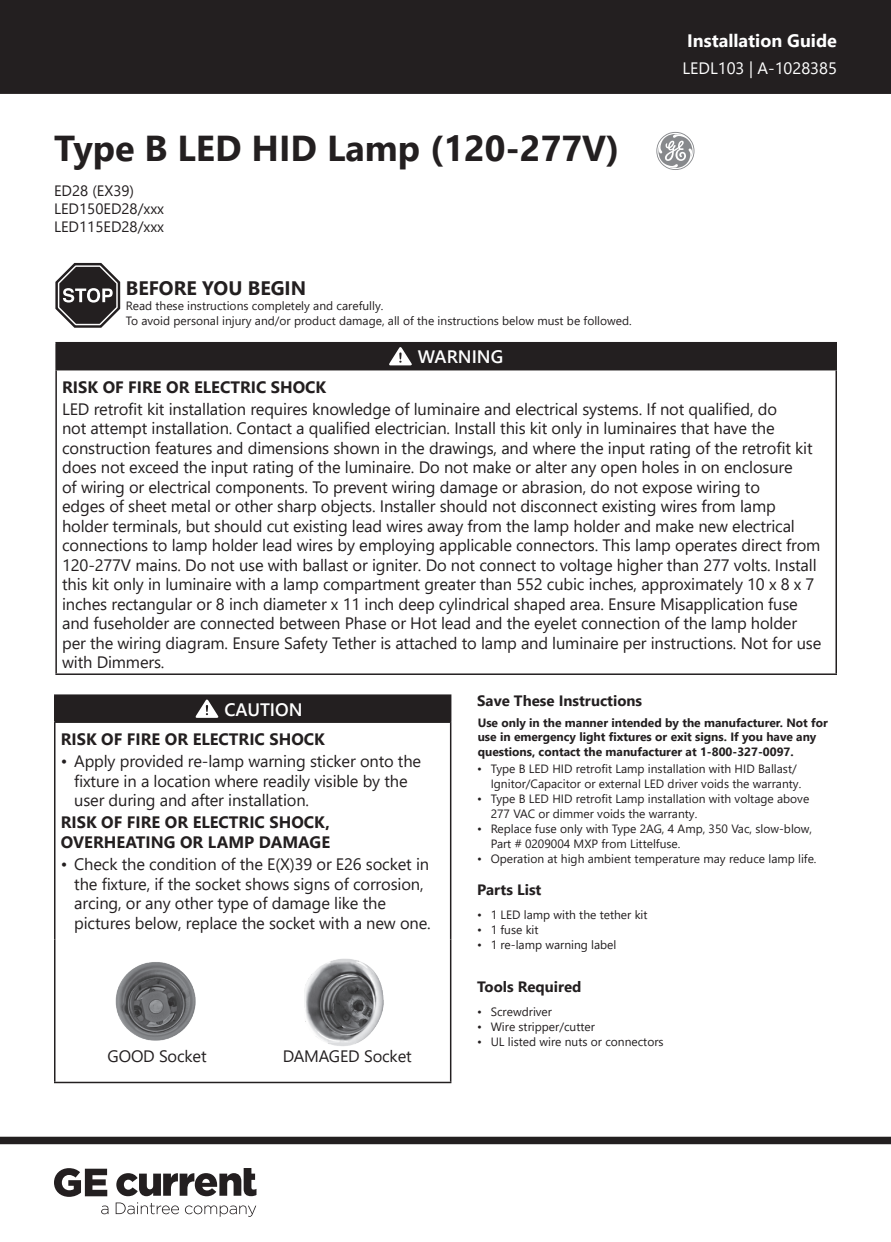
<style>
.page{position:relative;width:891px;height:1242px;background:#fff}
.page>*{position:absolute;margin:0;border:0;box-sizing:border-box;transform-origin:0 0}
.t1{font:700 36px "Segoe UI";color:#231f20}
.t2{font:700 19.5px "Segoe UI";color:#231f20}
.t3{font:700 18px "Segoe UI";color:#fff}
.t4{font:600 18px "Segoe UI";color:#fff}
.t5{font:16.5px/19.5px "Segoe UI";letter-spacing:-.01em;color:#231f20}
.t6{font:700 16.5px/19.5px "Segoe UI";color:#231f20}
.t7{font:16.5px "Segoe UI";color:#fff}
.t8{font:700 15px "Segoe UI";color:#231f20}
.t9{font:15px "Segoe UI";color:#231f20}
.t10{font:12px/15px "Segoe UI";color:#231f20}
.t11{font:700 12px/14.4px "Segoe UI";color:#231f20}
</style>
<div class="page">
<div style="left:0;top:1137px;width:891px;height:7px;background:#231f20"></div>
<svg style="left:101px;top:1206px;width:7px;height:8px"></svg>
<svg style="left:116px;top:1202px;width:63px;height:12px"></svg>
<svg style="left:185px;top:1205px;width:71px;height:12px"></svg>
<svg style="left:54px;top:1168px;width:53px;height:29px"></svg>
<svg style="left:116px;top:1168px;width:140px;height:28px"></svg>
<div style="left:0;top:0;width:891px;height:94px;background:#231f20"></div>
<svg style="left:55px;top:262px;width:66px;height:66px"></svg>
<div style="left:56px;top:343px;width:780px;height:27px;background:#231f20"></div>
<hr style="left:55px;top:342px;width:782px;height:1px;background:#231f20">
<hr style="left:55px;top:343px;width:2px;height:26px;background:#231f20">
<svg style="left:836px;top:343px;width:1px;height:26px"></svg>
<hr style="left:55px;top:370px;width:2px;height:303px;background:#231f20">
<hr style="left:836px;top:370px;width:1px;height:303px;background:#231f20">
<hr style="left:55px;top:673px;width:782px;height:2px;background:#231f20">
<hr style="left:55px;top:369px;width:782px;height:1px;background:#231f20">
<svg style="left:389px;top:347px;width:23px;height:18px"></svg>
<div style="left:55px;top:695px;width:396px;height:27px;background:#231f20"></div>
<hr style="left:54px;top:694px;width:397px;height:2px;background:#231f20">
<hr style="left:54px;top:696px;width:2px;height:25px;background:#231f20">
<hr style="left:54px;top:723px;width:2px;height:217px;background:#231f20">
<hr style="left:450px;top:723px;width:1px;height:217px;background:#231f20">
<hr style="left:54px;top:940px;width:2px;height:142px;background:#231f20">
<hr style="left:450px;top:940px;width:1px;height:142px;background:#231f20">
<hr style="left:54px;top:1082px;width:397px;height:1px;background:#231f20">
<hr style="left:54px;top:721px;width:397px;height:2px;background:#231f20">
<svg style="left:195px;top:699px;width:24px;height:19px"></svg>
<img style="left:304px;top:958px;width:80px;height:88px">
<img style="left:115px;top:962px;width:81px;height:79px">
<svg style="left:656px;top:132px;width:38px;height:38px"></svg>
<p class="t1" style="left:54px;top:114px;width:567px">Type B LED HID Lamp (120-277V)</p>
<p class="t9" style="left:54px;top:176px;width:82px">ED28 (EX39)</p>
<p class="t9" style="left:54px;top:194px;width:112px">LED150ED28/xxx</p>
<p class="t9" style="left:54px;top:212px;width:112px">LED115ED28/xxx</p>
<p class="t3" style="left:687px;top:24px;width:151px">Installation Guide</p>
<p class="t7" style="left:682px;top:53px;width:156px">LEDL103 | A-1028385</p>
<p class="t2" style="left:126px;top:270px;width:182px">BEFORE YOU BEGIN</p>
<p class="t10" style="left:126px;top:297px;width:259px">Read these instructions completely and carefully.</p>
<p class="t10" style="left:126px;top:312px;width:507px">To avoid personal injury and/or product damage, all of the instructions below must be followed.</p>
<p class="t4" style="left:418px;top:340px;width:87px">WARNING</p>
<p class="t6" style="left:62px;top:376px;width:266px">RISK OF FIRE OR ELECTRIC SHOCK</p>
<p class="t5" style="left:62px;top:398px;width:761px">LED retrofit kit installation requires knowledge of luminaire and electrical systems. If not qualified, do<br>not attempt installation. Contact a qualified electrician. Install this kit only in luminaires that have the construction features and dimensions shown in the drawings, and where the input rating of the retrofit kit does not exceed the input rating of the luminaire. Do not make or alter any open holes in on enclosure<br>of wiring or electrical components. To prevent wiring damage or abrasion, do not expose wiring to<br>edges of sheet metal or other sharp objects. Installer should not disconnect existing wires from lamp holder terminals, but should cut existing lead wires away from the lamp holder and make new electrical connections to lamp holder lead wires by employing applicable connectors. This lamp operates direct from 120-277V mains. Do not use with ballast or igniter. Do not connect to voltage higher than 277 volts. Install this kit only in luminaire with a lamp compartment greater than 552 cubic inches, approximately 10 x 8 x 7 inches rectangular or 8 inch diameter x 11 inch deep cylindrical shaped area. Ensure Misapplication fuse and fuseholder are connected between Phase or Hot lead and the eyelet connection of the lamp holder per the wiring diagram. Ensure Safety Tether is attached to lamp and luminaire per instructions. Not for use with Dimmers.</p>
<p class="t4" style="left:224px;top:693px;width:80px">CAUTION</p>
<p class="t6" style="left:61px;top:728px;width:266px">RISK OF FIRE OR ELECTRIC SHOCK</p>
<p class="t5" style="left:74px;top:750px;width:348px;text-indent:-14px">• Apply provided re-lamp warning sticker onto the fixture in a location where readily visible by the user during and after installation.</p>
<p class="t6" style="left:61px;top:811px;width:271px">RISK OF FIRE OR ELECTRIC SHOCK,<br>OVERHEATING OR LAMP DAMAGE</p>
<p class="t5" style="left:74px;top:853px;width:358px;text-indent:-14px">• Check the condition of the E(X)39 or E26 socket in the fixture, if the socket shows signs of corrosion, arcing, or any other type of damage like the pictures below, replace the socket with a new one.</p>
<p class="t8" style="left:477px;top:687px;width:166px">Save These Instructions</p>
<p class="t11" style="left:478px;top:715px;width:352px">Use only in the manner intended by the manufacturer. Not for use in emergency light fixtures or exit signs. If you have any questions, contact the manufacturer at 1-800-327-0097.</p>
<p class="t10" style="left:491px;top:761px;width:312px;text-indent:-14px">• Type B LED HID retrofit Lamp installation with HID Ballast/<br>Ignitor/Capacitor or external LED driver voids the warranty.</p>
<p class="t10" style="left:491px;top:791px;width:320px;text-indent:-14px">• Type B LED HID retrofit Lamp installation with voltage above<br>277 VAC or dimmer voids the warranty.</p>
<p class="t10" style="left:491px;top:821px;width:323px;text-indent:-14px">• Replace fuse only with Type 2AG, 4 Amp, 350 Vac, slow-blow,<br>Part # 0209004 MXP from Littelfuse.</p>
<p class="t10" style="left:477px;top:851px;width:341px">• Operation at high ambient temperature may reduce lamp life.</p>
<p class="t8" style="left:477px;top:876px;width:66px">Parts List</p>
<p class="t10" style="left:477px;top:906px;width:172px">• 1 LED lamp with the tether kit</p>
<p class="t10" style="left:477px;top:921px;width:63px">• 1 fuse kit</p>
<p class="t10" style="left:477px;top:936px;width:141px">• 1 re-lamp warning label</p>
<p class="t5" style="left:108px;top:1045px;width:101px">GOOD Socket</p>
<p class="t5" style="left:283px;top:1045px;width:131px">DAMAGED Socket</p>
<p class="t8" style="left:477px;top:973px;width:106px">Tools Required</p>
<p class="t10" style="left:477px;top:1003px;width:76px">• Screwdriver</p>
<p class="t10" style="left:477px;top:1018px;width:119px">• Wire stripper/cutter</p>
<p class="t10" style="left:477px;top:1033px;width:188px">• UL listed wire nuts or connectors</p>
</div>
